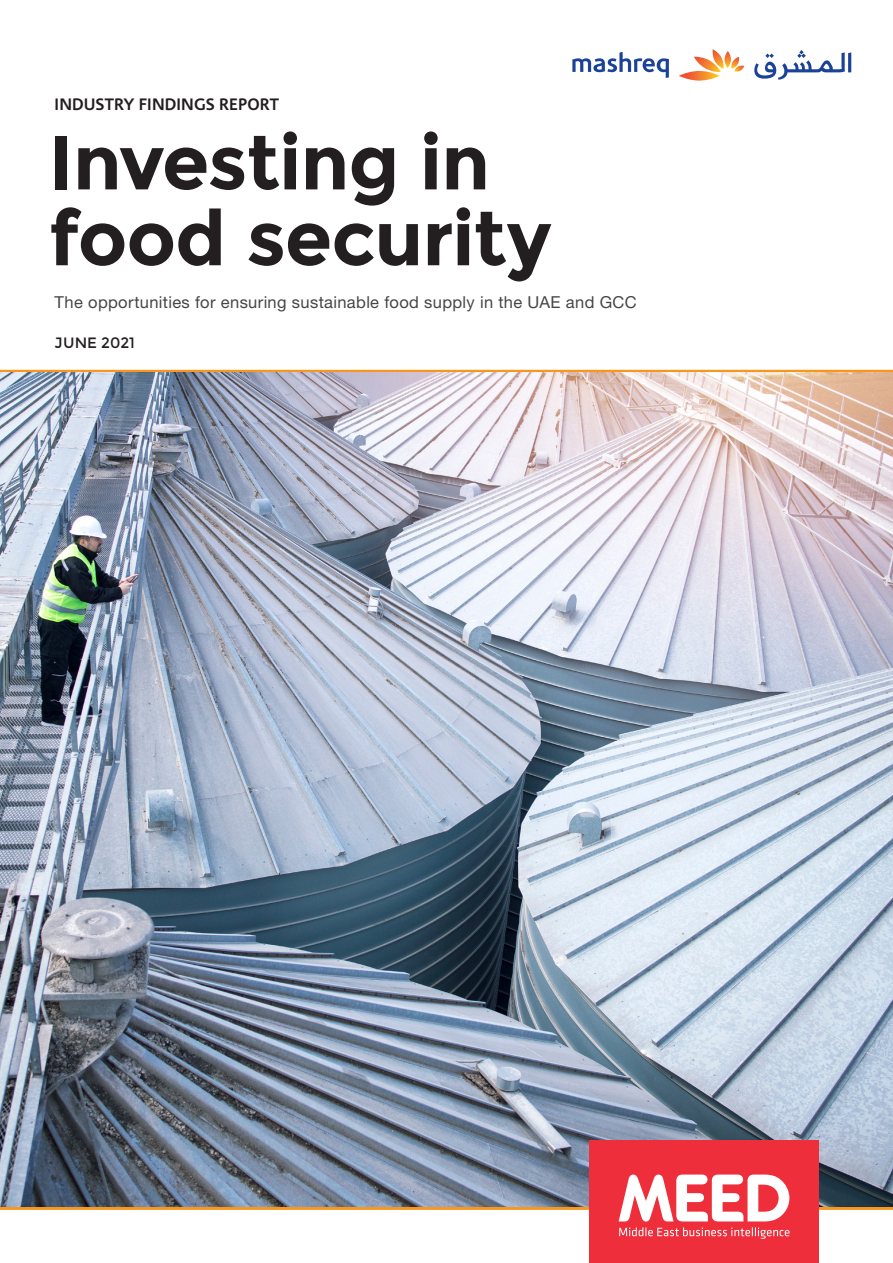
<style>
.page{position:relative;width:893px;height:1263px;background:#fff}
.page>*{position:absolute;margin:0;border:0;box-sizing:border-box;transform-origin:0 0}
.t1{font:700 76.5px/75.9px "Montserrat";letter-spacing:-.015em;color:#231f20}
.t2{font:700 16.8px "Corisande";letter-spacing:.005em;color:#231f20}
.t3{font:16.5px "Helvetica Neue LT Std";letter-spacing:.02em;color:#454647}
.t4{font:15px "Montserrat";letter-spacing:.005em;color:#231f20}
</style>
<div class="page">
<hr style="left:0;top:370px;width:893px;height:3px;background:#f7971d">
<hr style="left:0;top:1207px;width:893px;height:3px;background:#f7971d">
<img style="left:0;top:373px;width:893px;height:834px">
<svg style="left:572px;top:52px;width:97px;height:26px"></svg>
<svg style="left:679px;top:49px;width:65px;height:32px"></svg>
<svg style="left:754px;top:50px;width:97px;height:30px"></svg>
<div style="left:590px;top:1141px;width:229px;height:122px;background:#ee2e3b"></div>
<svg style="left:619px;top:1174px;width:170px;height:47px"></svg>
<svg style="left:619px;top:1227px;width:170px;height:12px"></svg>
<p class="t2" style="left:55px;top:95px;width:226px">INDUSTRY FINDINGS REPORT</p>
<p class="t1" style="left:49px;top:125px;width:504px">Investing in food security</p>
<p class="t3" style="left:55px;top:292px;width:584px">The opportunities for ensuring sustainable food supply in the UAE and GCC</p>
<p class="t4" style="left:55px;top:334px;width:82px">JUNE 2021</p>
</div>
